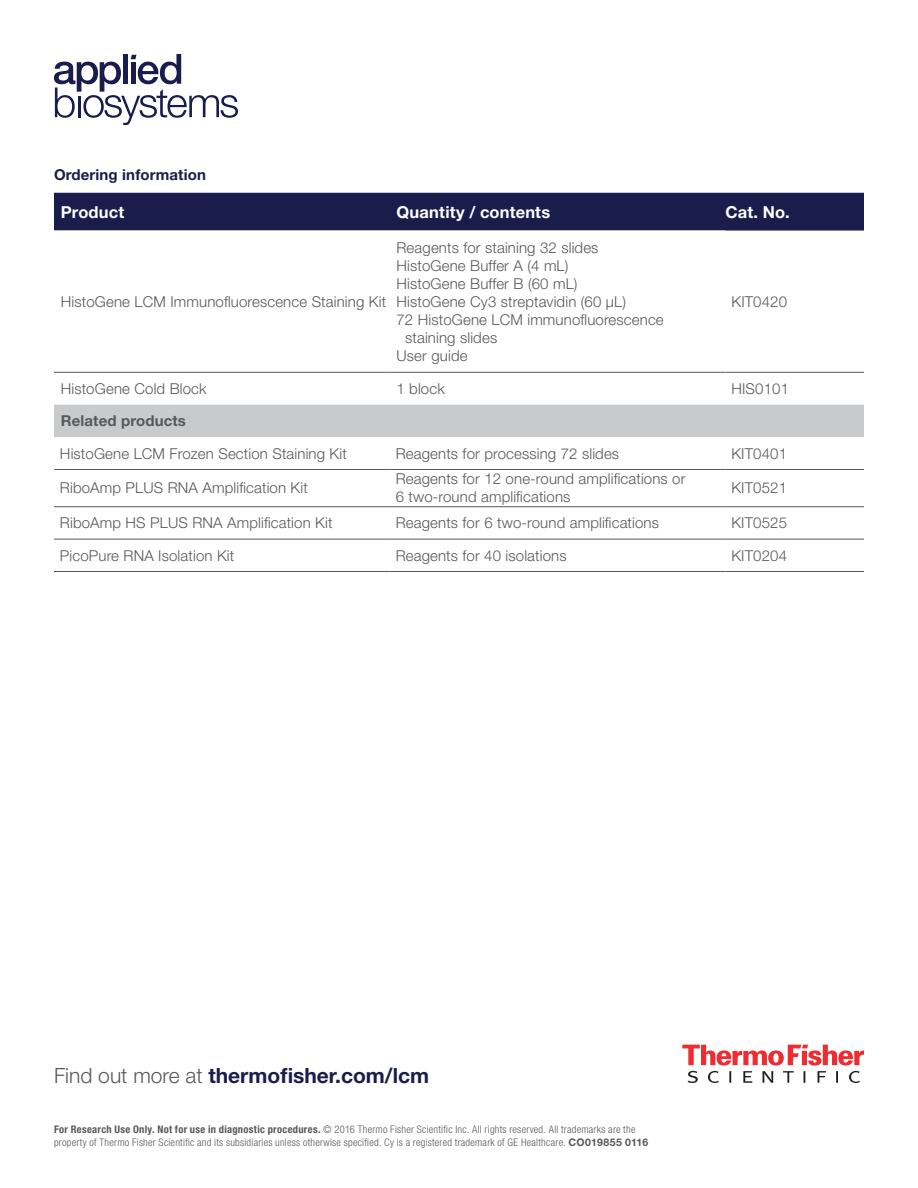
<style>
.page{position:relative;width:918px;height:1188px;background:#fff}
.page>*{position:absolute;margin:0;border:0;box-sizing:border-box;transform-origin:0 0}
.t1{font:700 21px "Helvetica Neue LT Std";color:#1a1d4c}
.t2{font:700 16.5px "Helvetica Neue LT Std";letter-spacing:.01em;color:#fff}
.t3{font:300 15px/18px "Helvetica Neue LT Std";letter-spacing:.01em;color:#57585a}
.t4{font:700 15px "Helvetica Neue LT Std";letter-spacing:.01em;color:#1a1d4c}
.t5{font:700 15px "Helvetica Neue LT Std";letter-spacing:.01em;color:#57585a}
.t6{font:300 condensed 10.5px/13.5px "Helvetica Neue LT Std";letter-spacing:.025em;color:#57585a}
.s1{font-weight:300;color:#57585a}
.s2{font-weight:700}
.s3{font-weight:700;font-stretch:normal}
</style>
<div class="page">
<svg style="left:682px;top:1045px;width:182px;height:38px"></svg>
<div style="left:54px;top:193px;width:810px;height:38px;background:#1a1d4c"></div>
<svg style="left:54px;top:371px;width:671px;height:34px"></svg>
<div style="left:54px;top:405px;width:810px;height:32px;background:#c9cacc"></div>
<hr style="left:54px;top:372px;width:336px;height:1px;background:#57585a">
<hr style="left:390px;top:372px;width:335px;height:1px;background:#57585a">
<hr style="left:726px;top:372px;width:138px;height:1px;background:#57585a">
<hr style="left:54px;top:571px;width:336px;height:1px;background:#57585a">
<hr style="left:390px;top:571px;width:335px;height:1px;background:#57585a">
<hr style="left:726px;top:571px;width:138px;height:1px;background:#57585a">
<hr style="left:54px;top:539px;width:336px;height:1px;background:#57585a">
<hr style="left:390px;top:539px;width:335px;height:1px;background:#57585a">
<hr style="left:726px;top:539px;width:138px;height:1px;background:#57585a">
<hr style="left:54px;top:506px;width:336px;height:1px;background:#57585a">
<hr style="left:390px;top:506px;width:335px;height:1px;background:#57585a">
<hr style="left:726px;top:506px;width:138px;height:1px;background:#57585a">
<hr style="left:54px;top:469px;width:336px;height:1px;background:#57585a">
<hr style="left:390px;top:469px;width:335px;height:1px;background:#57585a">
<hr style="left:726px;top:469px;width:138px;height:1px;background:#57585a">
<svg style="left:54px;top:54px;width:184px;height:71px"></svg>
<p class="t4" style="left:54px;top:165px;width:153px">Ordering information</p>
<p class="t2" style="left:61px;top:201px;width:65px">Product</p>
<p class="t2" style="left:396px;top:201px;width:155px">Quantity / contents</p>
<p class="t2" style="left:725px;top:201px;width:66px">Cat. No.</p>
<p class="t3" style="left:61px;top:292px;width:327px">HistoGene LCM Immunofluorescence Staining Kit</p>
<p class="t3" style="left:396px;top:238px;width:204px">Reagents for staining 32 slides</p>
<p class="t3" style="left:396px;top:256px;width:173px">HistoGene Buffer A (4 mL)</p>
<p class="t3" style="left:396px;top:274px;width:183px">HistoGene Buffer B (60 mL)</p>
<p class="t3" style="left:396px;top:292px;width:231px">HistoGene Cy3 streptavidin (60 μL)</p>
<p class="t3" style="left:396px;top:310px;width:269px">72 HistoGene LCM immunofluorescence</p>
<p class="t3" style="left:405px;top:328px;width:94px">staining slides</p>
<p class="t3" style="left:396px;top:346px;width:73px">User guide</p>
<p class="t3" style="left:731px;top:292px;width:57px">KIT0420</p>
<p class="t3" style="left:61px;top:379px;width:147px">HistoGene Cold Block</p>
<p class="t3" style="left:396px;top:379px;width:50px">1 block</p>
<p class="t3" style="left:731px;top:379px;width:59px">HIS0101</p>
<p class="t5" style="left:61px;top:412px;width:127px">Related products</p>
<p class="t3" style="left:60px;top:444px;width:288px">HistoGene LCM Frozen Section Staining Kit</p>
<p class="t3" style="left:396px;top:444px;width:225px">Reagents for processing 72 slides</p>
<p class="t3" style="left:731px;top:444px;width:57px">KIT0401</p>
<p class="t3" style="left:60px;top:479px;width:249px">RiboAmp PLUS RNA Amplification Kit</p>
<p class="t3" style="left:396px;top:470px;width:291px">Reagents for 12 one-round amplifications or<br>6 two-round amplifications</p>
<p class="t3" style="left:731px;top:479px;width:57px">KIT0521</p>
<p class="t3" style="left:60px;top:514px;width:274px">RiboAmp HS PLUS RNA Amplification Kit</p>
<p class="t3" style="left:396px;top:514px;width:265px">Reagents for 6 two-round amplifications</p>
<p class="t3" style="left:731px;top:514px;width:57px">KIT0525</p>
<p class="t3" style="left:60px;top:546px;width:176px">PicoPure RNA Isolation Kit</p>
<p class="t3" style="left:396px;top:546px;width:173px">Reagents for 40 isolations</p>
<p class="t3" style="left:731px;top:546px;width:57px">KIT0204</p>
<h1 class="t1" style="left:54px;top:1063px;width:377px"><span class="s1">Find out more at</span> thermofisher.com/lcm</h1>
<p class="t6" style="left:54px;top:1122px;width:596px"><span class="s2">For Research Use Only. Not for use in diagnostic procedures.</span> © 2016 Thermo Fisher Scientific Inc. All rights reserved. All trademarks are the property of Thermo Fisher Scientific and its subsidiaries unless otherwise specified. Cy is a registered trademark of GE Healthcare. <span class="s3">CO019855 0116</span></p>
</div>
